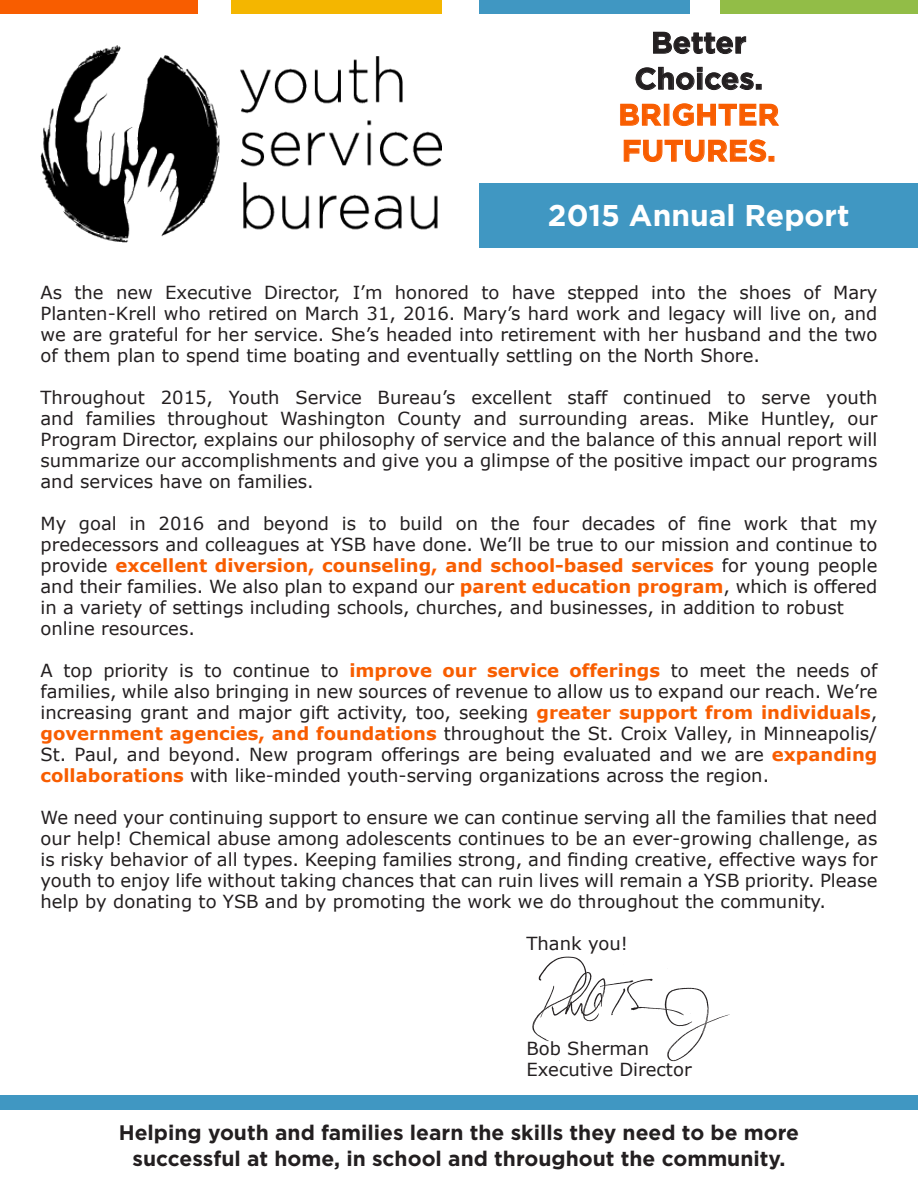
<style>
.page{position:relative;width:918px;height:1188px;background:#fff}
.page>*{position:absolute;margin:0;border:0;box-sizing:border-box;transform-origin:0 0}
.t1{font:700 30px "Gotham";color:#f85d00}
.t2{font:700 30px "Gotham";color:#fff}
.t3{font:700 30px "Gotham";color:#231f20}
.t4{font:700 21px "Gotham";color:#231f20}
.t5{font:18px/21px "Verdana";color:#231f20;text-align:justify}
.s1{font-weight:700;color:#f85d00}
</style>
<div class="page">
<img style="left:40px;top:45px;width:402px;height:197px">
<svg style="left:653px;top:31px;width:93px;height:23px"></svg>
<svg style="left:635px;top:67px;width:126px;height:23px"></svg>
<svg style="left:620px;top:103px;width:41px;height:23px"></svg>
<div style="left:664px;top:104px;width:5px;height:21px;border:1px solid #f85d00"></div>
<svg style="left:673px;top:103px;width:106px;height:23px"></svg>
<svg style="left:624px;top:139px;width:150px;height:23px"></svg>
<div style="left:0;top:0;width:197px;height:14px;background:#f85d00"></div>
<div style="left:231px;top:0;width:211px;height:14px;background:#f4b600"></div>
<div style="left:480px;top:0;width:210px;height:14px;background:#4097c2"></div>
<div style="left:721px;top:0;width:197px;height:14px;background:#92bd47"></div>
<div style="left:480px;top:183px;width:438px;height:65px;background:#4097c2"></div>
<div style="left:0;top:1095px;width:918px;height:15px;background:#4097c2"></div>
<img style="left:532px;top:956px;width:198px;height:106px">
<p class="t3" style="left:651px;top:25px;width:97px">Better</p>
<p class="t3" style="left:634px;top:61px;width:130px">Choices.</p>
<p class="t1" style="left:618px;top:97px;width:162px">BRIGHTER</p>
<p class="t1" style="left:622px;top:133px;width:156px">FUTURES.</p>
<p class="t2" style="left:548px;top:198px;width:303px">2015 Annual Report</p>
<p class="t5" style="left:40px;top:282px;width:839px">As the new Executive Director, I’m honored to have stepped into the shoes of Mary Planten-Krell who retired on March 31, 2016. Mary’s hard work and legacy will live on, and we are grateful for her service. She’s headed into retirement with her husband and the two of them plan to spend time boating and eventually settling on the North Shore.</p>
<p class="t5" style="left:40px;top:387px;width:839px">Throughout 2015, Youth Service Bureau’s excellent staff continued to serve youth and families throughout Washington County and surrounding areas. Mike Huntley, our Program Director, explains our philosophy of service and the balance of this annual report will summarize our accomplishments and give you a glimpse of the positive impact our programs and services have on families.</p>
<p class="t5" style="left:40px;top:513px;width:839px">My goal in 2016 and beyond is to build on the four decades of fine work that my predecessors and colleagues at YSB have done. We’ll be true to our mission and continue to provide <span class="s1">excellent diversion, counseling, and school-based services</span> for young people and their families. We also plan to expand our <span class="s1">parent education program</span>, which is offered in a variety of settings including schools, churches, and businesses, in addition to robust</p>
<p class="t5" style="left:40px;top:618px;width:156px">online resources.</p>
<p class="t5" style="left:40px;top:660px;width:839px">A top priority is to continue to <span class="s1">improve our service offerings</span> to meet the needs of families, while also bringing in new sources of revenue to allow us to expand our reach. We’re increasing grant and major gift activity, too, seeking <span class="s1">greater support from individuals</span>, <span class="s1">government agencies, and foundations</span> throughout the St. Croix Valley, in Minneapolis/ St. Paul, and beyond. New program offerings are being evaluated and we are <span class="s1">expanding collaborations</span> with like-minded youth-serving organizations across the region.</p>
<p class="t5" style="left:40px;top:807px;width:839px">We need your continuing support to ensure we can continue serving all the families that need our help! Chemical abuse among adolescents continues to be an ever-growing challenge, as is risky behavior of all types. Keeping families strong, and finding creative, effective ways for youth to enjoy life without taking chances that can ruin lives will remain a YSB priority. Please help by donating to YSB and by promoting the work we do throughout the community.</p>
<p class="t5" style="left:526px;top:933px;width:103px">Thank you!</p>
<p class="t5" style="left:526px;top:1038px;width:124px">Bob Sherman</p>
<p class="t5" style="left:526px;top:1059px;width:167px">Executive Director</p>
<p class="t4" style="left:119px;top:1121px;width:682px">Helping youth and families learn the skills they need to be more</p>
<p class="t4" style="left:133px;top:1146px;width:654px">successful at home, in school and throughout the community.</p>
</div>
